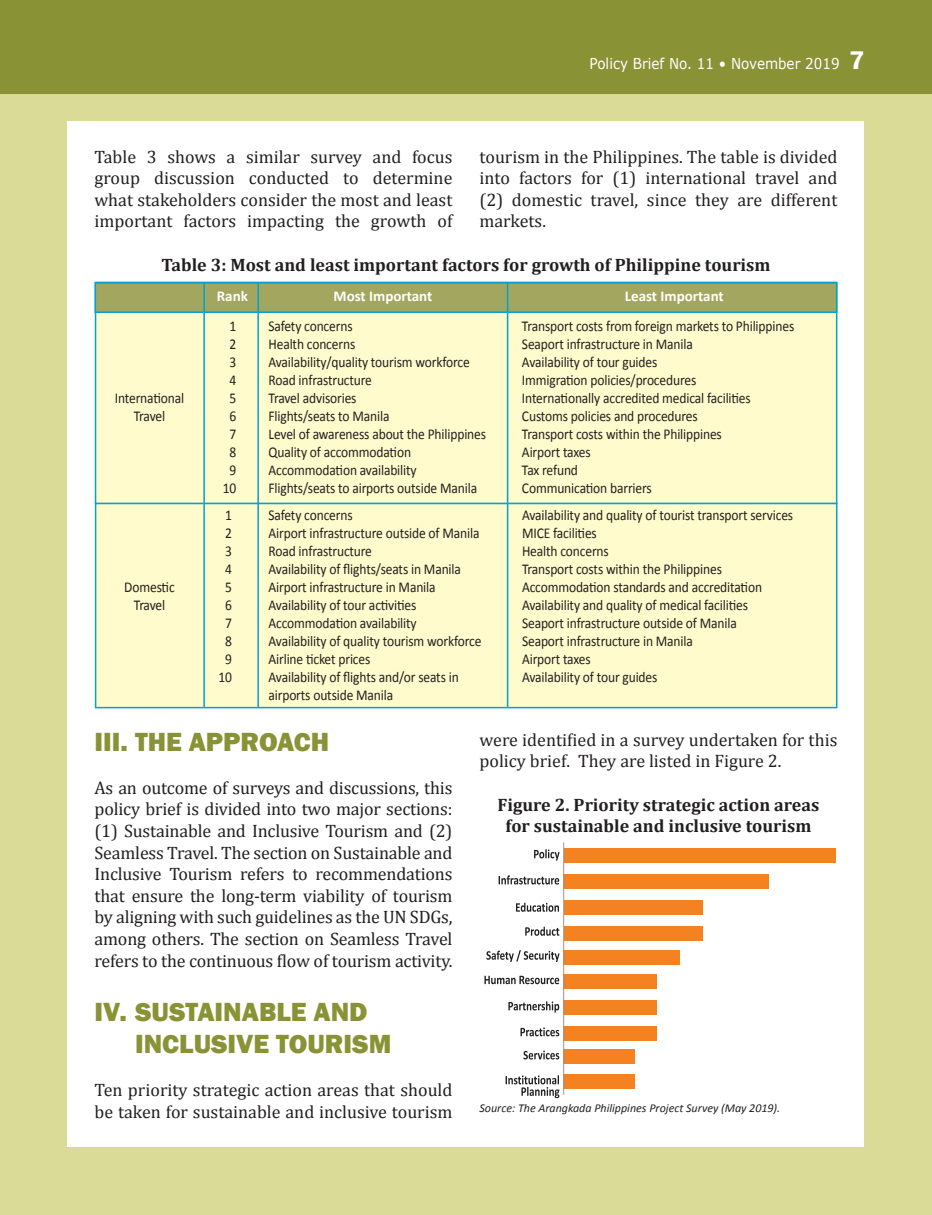
<style>
.page{position:relative;width:932px;height:1215px;background:#fff}
.page>*{position:absolute;margin:0;border:0;box-sizing:border-box;transform-origin:0 0}
.t1{font:800 27px/32.4px "Franklin Gothic";color:#8a9236}
.t2{font:18px/21.6px "Cambria";color:#231f20;text-align:justify}
.t3{font:700 18px/21.6px "Cambria";color:#231f20;text-align:center}
.t4{font:15px/18px "Calibri";letter-spacing:-.01em;color:#231f20;text-align:center;scale:.9 1}
.t5{font:700 15px "Calibri";color:#fff}
.t6{font:15px "Verdana";color:#fff;scale:.9 1}
.t7{font:italic 12px "Calibri";color:#231f20}
.s1{font-family:"Franklin Gothic";font-weight:600;font-size:26.25px}
</style>
<div class="page">
<div style="left:0;top:0;width:932px;height:94px;background:#8a9236"></div>
<div style="left:0;top:94px;width:932px;height:1121px;background:#dbdb98"></div>
<div style="left:68px;top:122px;width:796px;height:1026px;background:#fff"></div>
<div style="left:96px;top:503px;width:740px;height:205px;background:#fffbcc"></div>
<div style="left:95px;top:503px;width:742px;height:205px;border:2px solid #00a1d3"></div>
<div style="left:95px;top:282px;width:741px;height:221px;background:#fffbcc"></div>
<div style="left:95px;top:282px;width:742px;height:222px;border:2px solid #00a1d3"></div>
<div style="left:95px;top:283px;width:741px;height:29px;background:#a3a65f"></div>
<div style="left:94px;top:282px;width:743px;height:31px;border:2px solid #00a1d3"></div>
<hr style="left:257px;top:283px;width:2px;height:425px;background:#00a1d3">
<hr style="left:203px;top:283px;width:2px;height:425px;background:#00a1d3">
<hr style="left:507px;top:283px;width:1px;height:425px;background:#00a1d3">
<svg style="left:534px;top:849px;width:25px;height:12px"></svg>
<svg style="left:498px;top:875px;width:61px;height:10px"></svg>
<svg style="left:516px;top:903px;width:43px;height:9px"></svg>
<svg style="left:525px;top:927px;width:34px;height:9px"></svg>
<svg style="left:486px;top:950px;width:73px;height:12px"></svg>
<svg style="left:484px;top:976px;width:75px;height:8px"></svg>
<svg style="left:508px;top:1001px;width:51px;height:12px"></svg>
<svg style="left:520px;top:1027px;width:39px;height:9px"></svg>
<svg style="left:523px;top:1051px;width:36px;height:9px"></svg>
<svg style="left:505px;top:1075px;width:54px;height:23px"></svg>
<div style="left:563px;top:848px;width:272px;height:15px;background:#f58220"></div>
<div style="left:563px;top:874px;width:206px;height:15px;background:#f58220"></div>
<div style="left:563px;top:900px;width:139px;height:15px;background:#f58220"></div>
<div style="left:563px;top:926px;width:139px;height:15px;background:#f58220"></div>
<div style="left:563px;top:950px;width:117px;height:15px;background:#f58220"></div>
<div style="left:563px;top:974px;width:94px;height:15px;background:#f58220"></div>
<div style="left:563px;top:1000px;width:94px;height:15px;background:#f58220"></div>
<div style="left:563px;top:1026px;width:94px;height:15px;background:#f58220"></div>
<div style="left:563px;top:1049px;width:72px;height:15px;background:#f58220"></div>
<div style="left:563px;top:1074px;width:72px;height:15px;background:#f58220"></div>
<hr style="left:563px;top:842px;width:1px;height:253px;background:#939598">
<p class="t6" style="left:589px;top:53px;width:307px">Policy Brief No. 11 • November 2019 <span class="s1">7</span></p>
<p class="t2" style="left:94px;top:145px;width:359px">Table 3 shows a similar survey and focus group discussion conducted to determine what stakeholders consider the most and least important factors impacting the growth of</p>
<p class="t3" style="left:161px;top:254px;width:610px">Table 3: Most and least important factors for growth of Philippine tourism</p>
<p class="t2" style="left:479px;top:145px;width:359px">tourism in the Philippines. The table is divided into factors for (1) international travel and (2) domestic travel, since they are different markets.</p>
<p class="t4" style="left:115px;top:389px;width:79px">International<br>Travel</p>
<p class="t4" style="left:124px;top:579px;width:58px">Domestic<br>Travel</p>
<p class="t5" style="left:217px;top:286px;width:33px">Rank</p>
<p class="t5" style="left:333px;top:286px;width:100px">Most Important</p>
<p class="t5" style="left:624px;top:286px;width:100px">Least Important</p>
<p class="t4" style="left:223px;top:317px;width:17px">1<br>2<br>3<br>4<br>5<br>6<br>7<br>8<br>9<br>10</p>
<p class="t4" style="left:218px;top:507px;width:17px">1<br>2<br>3<br>4<br>5<br>6<br>7<br>8<br>9<br>10</p>
<p class="t4" style="left:268px;top:317px;width:243px;text-align:left">Safety concerns<br>Health concerns<br>Availability/quality tourism workforce<br>Road infrastructure<br>Travel advisories<br>Flights/seats to Manila<br>Level of awareness about the Philippines<br>Quality of accommodation<br>Accommodation availability<br>Flights/seats to airports outside Manila</p>
<p class="t4" style="left:522px;top:317px;width:304px;text-align:left">Transport costs from foreign markets to Philippines<br>Seaport infrastructure in Manila<br>Availability of tour guides<br>Immigration policies/procedures<br>Internationally accredited medical facilities<br>Customs policies and procedures<br>Transport costs within the Philippines<br>Airport taxes<br>Tax refund<br>Communication barriers</p>
<p class="t4" style="left:268px;top:507px;width:238px;text-align:left">Safety concerns<br>Airport infrastructure outside of Manila<br>Road infrastructure<br>Availability of flights/seats in Manila<br>Airport infrastructure in Manila<br>Availability of tour activities<br>Accommodation availability<br>Availability of quality tourism workforce<br>Airline ticket prices<br>Availability of flights and/or seats in airports outside Manila</p>
<p class="t4" style="left:522px;top:507px;width:303px;text-align:left">Availability and quality of tourist transport services MICE facilities<br>Health concerns<br>Transport costs within the Philippines Accommodation standards and accreditation Availability and quality of medical facilities Seaport infrastructure outside of Manila<br>Seaport infrastructure in Manila<br>Airport taxes<br>Availability of tour guides</p>
<h1 class="t1" style="left:94px;top:725px;width:236px">III. THE APPROACH</h1>
<p class="t2" style="left:94px;top:777px;width:359px">As an outcome of surveys and discussions, this policy brief is divided into two major sections: (1) Sustainable and Inclusive Tourism and (2)<br>Seamless Travel. The section on Sustainable and Inclusive Tourism refers to recommendations that ensure the long-term viability of tourism by aligning with such guidelines as the UN SDGs, among others. The section on Seamless Travel refers to the continuous flow of tourism activity.</p>
<h1 class="t1" style="left:135px;top:995px;width:258px;text-indent:-40px">IV. SUSTAINABLE AND<br>INCLUSIVE TOURISM</h1>
<p class="t2" style="left:94px;top:1079px;width:359px">Ten priority strategic action areas that should be taken for sustainable and inclusive tourism</p>
<p class="t2" style="left:479px;top:729px;width:359px">were identified in a survey undertaken for this policy brief. They are listed in Figure 2.</p>
<p class="t3" style="left:497px;top:793px;width:323px">Figure 2. Priority strategic action areas for sustainable and inclusive tourism</p>
<p class="t7" style="left:479px;top:1100px;width:302px">Source: The Arangkada Philippines Project Survey (May 2019).</p>
</div>
